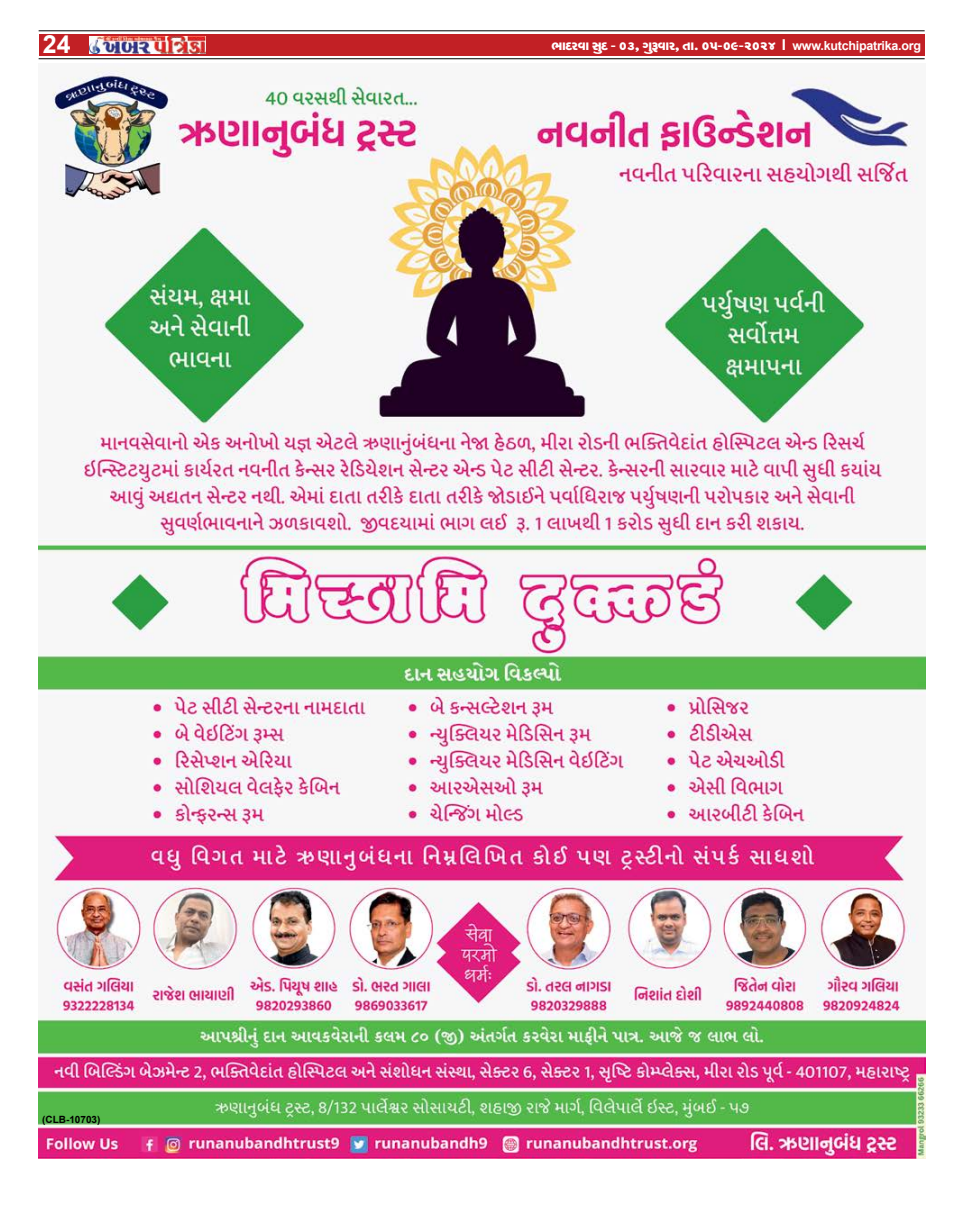
<style>
.page{position:relative;width:964px;height:1205px;background:#fff}
.page>*{position:absolute;margin:0;border:0;box-sizing:border-box;transform-origin:0 0}
.t1{font:700 25px "Arial";color:#fff}
.t2{font:15px "SHREE GUJ7";letter-spacing:-.02em;color:#fff}
.t3{font:700 10px "Arial";color:#000}
.s1{font-family:"Arial";font-weight:700}
.s2{font-family:"Arial";font-weight:700;font-size:12.5px}
</style>
<div class="page">
<div style="left:39px;top:34px;width:173px;height:21px;background:#c22025"></div>
<div style="left:212px;top:34px;width:713px;height:21px;background:#c22025"></div>
<hr style="left:39px;top:58px;width:885px;height:1px;background:#000">
<hr style="left:39px;top:30px;width:885px;height:1px;background:#000">
<img style="left:89px;top:36px;width:116px;height:17px">
<img style="left:39px;top:68px;width:886px;height:1091px">
<h1 class="t1" style="left:43px;top:27px;width:29px">24</h1>
<p class="t2" style="left:551px;top:38px;width:371px">cpv$fhp kyv$ - 03, Nyê$hpf, sp. 05-09-2024 <span class="s1">I</span> <span class="s2">www.kutchipatrika.org</span></p>
<p class="t3" style="left:42px;top:1113px;width:60px">(CLB-10703)</p>
</div>
